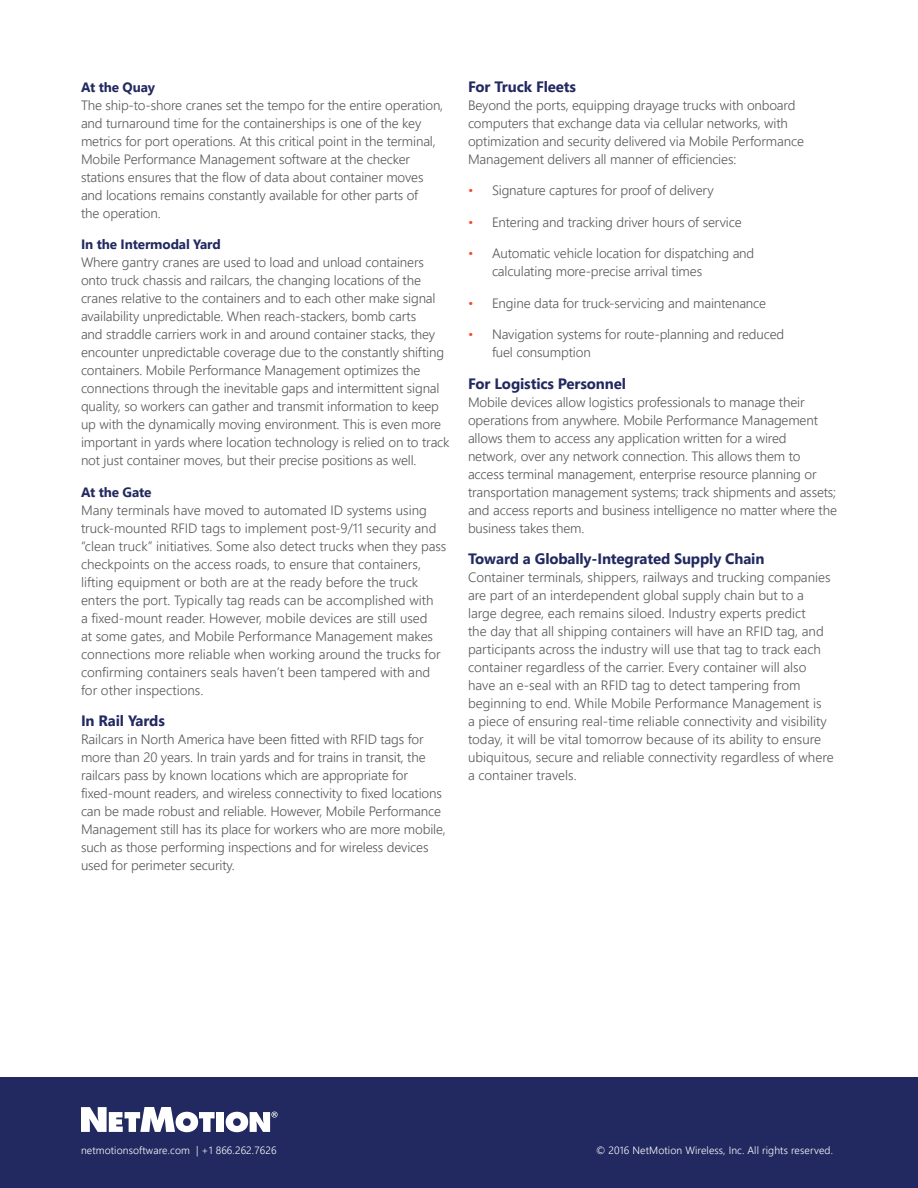
<style>
.page{position:relative;width:918px;height:1188px;background:#fff}
.page>*{position:absolute;margin:0;border:0;box-sizing:border-box;transform-origin:0 0}
.subhead{font:700 15px "Segoe UI";letter-spacing:-.01em;color:#222960}
.body_copy{font:300 13.5px/18px "Segoe UI";letter-spacing:-.01em;color:#595959}
.subhead-2{font:300 13.5px/18px "Segoe UI";letter-spacing:-.01em;color:#595959}
.t1{font:300 10.5px "Segoe UI";letter-spacing:.01em;color:#fff}
.s1{font-weight:700;color:#222960}
.s2{color:#f04f2e}
</style>
<div class="page">
<div style="left:0;top:1078px;width:918px;height:110px;background:#222960"></div>
<svg style="left:81px;top:1107px;width:134px;height:25px"></svg>
<div style="left:217px;top:1112px;width:7px;height:20px;background:#fff"></div>
<svg style="left:226px;top:1112px;width:52px;height:20px"></svg>
<p class="subhead-2" style="left:81px;top:78px;width:364px"><span class="s1">At the Quay<br></span>The ship-to-shore cranes set the tempo for the entire operation, and turnaround time for the containerships is one of the key metrics for port operations. At this critical point in the terminal, Mobile Performance Management software at the checker stations ensures that the flow of data about container moves and locations remains constantly available for other parts of<br>the operation.</p>
<p class="subhead-2" style="left:81px;top:235px;width:370px"><span class="s1">In the Intermodal Yard<br></span>Where gantry cranes are used to load and unload containers onto truck chassis and railcars, the changing locations of the cranes relative to the containers and to each other make signal availability unpredictable. When reach-stackers, bomb carts<br>and straddle carriers work in and around container stacks, they encounter unpredictable coverage due to the constantly shifting containers. Mobile Performance Management optimizes the connections through the inevitable gaps and intermittent signal quality, so workers can gather and transmit information to keep up with the dynamically moving environment. This is even more important in yards where location technology is relied on to track not just container moves, but their precise positions as well.</p>
<p class="subhead-2" style="left:81px;top:483px;width:367px"><span class="s1">At the Gate<br></span>Many terminals have moved to automated ID systems using truck-mounted RFID tags to implement post-9/11 security and “clean truck” initiatives. Some also detect trucks when they pass checkpoints on the access roads, to ensure that containers, lifting equipment or both are at the ready before the truck enters the port. Typically tag reads can be accomplished with<br>a fixed-mount reader. However, mobile devices are still used<br>at some gates, and Mobile Performance Management makes connections more reliable when working around the trucks for confirming containers seals haven’t been tampered with and for other inspections.</p>
<p class="subhead" style="left:81px;top:710px;width:86px">In Rail Yards</p>
<p class="body_copy" style="left:81px;top:730px;width:366px">Railcars in North America have been fitted with RFID tags for more than 20 years. In train yards and for trains in transit, the railcars pass by known locations which are appropriate for fixed-mount readers, and wireless connectivity to fixed locations can be made robust and reliable. However, Mobile Performance Management still has its place for workers who are more mobile, such as those performing inspections and for wireless devices used for perimeter security.</p>
<p class="subhead" style="left:468px;top:76px;width:110px">For Truck Fleets</p>
<p class="body_copy" style="left:468px;top:96px;width:337px">Beyond the ports, equipping drayage trucks with onboard computers that exchange data via cellular networks, with optimization and security delivered via Mobile Performance Management delivers all manner of efficiencies:</p>
<p class="body_copy" style="left:468px;top:181px;width:247px"><span class="s2">•</span> Signature captures for proof of delivery</p>
<p class="body_copy" style="left:468px;top:213px;width:275px"><span class="s2">•</span> Entering and tracking driver hours of service</p>
<p class="body_copy" style="left:492px;top:244px;width:264px;text-indent:-24px"><span class="s2">•</span> Automatic vehicle location for dispatching and calculating more-precise arrival times</p>
<p class="body_copy" style="left:468px;top:294px;width:300px"><span class="s2">•</span> Engine data for truck-servicing and maintenance</p>
<p class="body_copy" style="left:492px;top:325px;width:294px;text-indent:-24px"><span class="s2">•</span> Navigation systems for route-planning and reduced fuel consumption</p>
<p class="subhead" style="left:468px;top:373px;width:160px">For Logistics Personnel</p>
<p class="body_copy" style="left:468px;top:393px;width:371px">Mobile devices allow logistics professionals to manage their operations from anywhere. Mobile Performance Management allows them to access any application written for a wired network, over any network connection. This allows them to access terminal management, enterprise resource planning or transportation management systems; track shipments and assets; and access reports and business intelligence no matter where the business takes them.</p>
<p class="subhead" style="left:468px;top:548px;width:298px">Toward a Globally-Integrated Supply Chain</p>
<p class="body_copy" style="left:468px;top:568px;width:367px">Container terminals, shippers, railways and trucking companies are part of an interdependent global supply chain but to a large degree, each remains siloed. Industry experts predict<br>the day that all shipping containers will have an RFID tag, and participants across the industry will use that tag to track each container regardless of the carrier. Every container will also have an e-seal with an RFID tag to detect tampering from beginning to end. While Mobile Performance Management is<br>a piece of ensuring real-time reliable connectivity and visibility today, it will be vital tomorrow because of its ability to ensure ubiquitous, secure and reliable connectivity regardless of where a container travels.</p>
<p class="t1" style="left:81px;top:1142px;width:197px">netmotionsoftware.com | +1 866.262.7626</p>
<p class="t1" style="left:596px;top:1142px;width:238px">© 2016 NetMotion Wireless, Inc. All rights reserved.</p>
</div>
